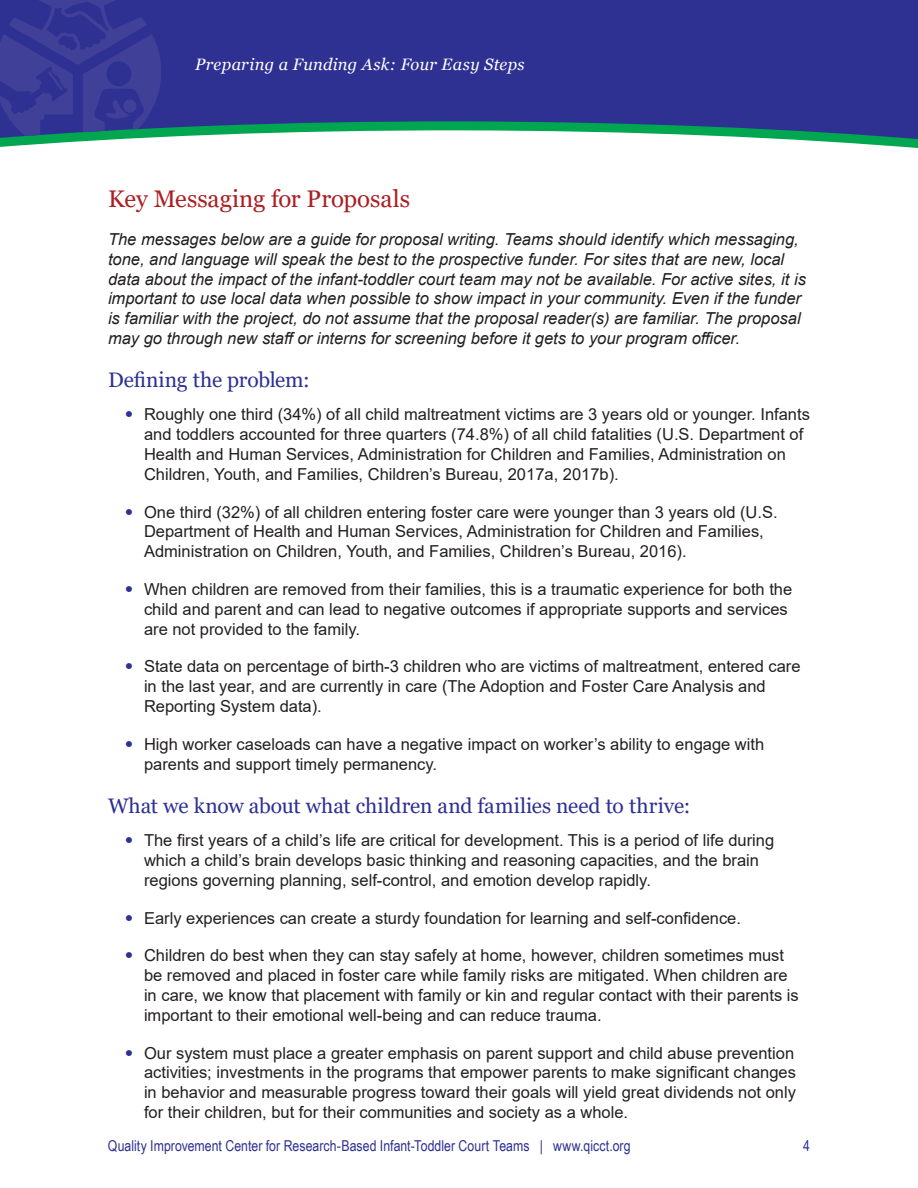
<style>
.page{position:relative;width:918px;height:1188px;background:#fff}
.page>*{position:absolute;margin:0;border:0;box-sizing:border-box;transform-origin:0 0}
.t1{font:24px "Georgia";color:#ac1f23}
.t2{font:21px "Georgia";letter-spacing:-.005em;color:#2e3092}
.t3{font:16.5px/19.8px "Arial";color:#231f20}
.t4{font:italic 16.5px/19.8px "Arial";color:#231f20}
.t5{font:italic 16.5px "Georgia";letter-spacing:.015em;color:#fff}
.t6{font:15px "Arial Narrow";letter-spacing:.005em;color:#2e3092}
.s1{font-family:"Univers LT Std";color:#2e3092}
</style>
<div class="page">
<svg style="left:0;top:140px;width:918px;height:8px"></svg>
<svg style="left:161px;top:0;width:757px;height:140px;background:#333f92"></svg>
<svg style="left:0;top:0;width:161px;height:140px;background:#353d92"></svg>
<p class="t5" style="left:195px;top:54px;width:331px">Preparing a Funding Ask: Four Easy Steps</p>
<h2 class="t1" style="left:108px;top:184px;width:304px">Key Messaging for Proposals</h2>
<p class="t4" style="left:108px;top:230px;width:699px">The messages below are a guide for proposal writing. Teams should identify which messaging, tone, and language will speak the best to the prospective funder. For sites that are new, local data about the impact of the infant-toddler court team may not be available. For active sites, it is important to use local data when possible to show impact in your community. Even if the funder is familiar with the project, do not assume that the proposal reader(s) are familiar. The proposal may go through new staff or interns for screening before it gets to your program officer.</p>
<h3 class="t2" style="left:108px;top:367px;width:203px">Defining the problem:</h3>
<p class="t3" style="left:144px;top:405px;width:667px;text-indent:-18px"><span class="s1">•</span> Roughly one third (34%) of all child maltreatment victims are 3 years old or younger. Infants and toddlers accounted for three quarters (74.8%) of all child fatalities (U.S. Department of Health and Human Services, Administration for Children and Families, Administration on Children, Youth, and Families, Children’s Bureau, 2017a, 2017b).</p>
<p class="t3" style="left:144px;top:502px;width:635px;text-indent:-18px"><span class="s1">•</span> One third (32%) of all children entering foster care were younger than 3 years old (U.S.<br>Department of Health and Human Services, Administration for Children and Families,<br>Administration on Children, Youth, and Families, Children’s Bureau, 2016).</p>
<p class="t3" style="left:144px;top:579px;width:650px;text-indent:-18px"><span class="s1">•</span> When children are removed from their families, this is a traumatic experience for both the child and parent and can lead to negative outcomes if appropriate supports and services are not provided to the family.</p>
<p class="t3" style="left:144px;top:657px;width:658px;text-indent:-18px"><span class="s1">•</span> State data on percentage of birth-3 children who are victims of maltreatment, entered care in the last year, and are currently in care (The Adoption and Foster Care Analysis and<br>Reporting System data).</p>
<p class="t3" style="left:144px;top:734px;width:622px;text-indent:-18px"><span class="s1">•</span> High worker caseloads can have a negative impact on worker’s ability to engage with parents and support timely permanency.</p>
<h3 class="t2" style="left:108px;top:793px;width:584px">What we know about what children and families need to thrive:</h3>
<p class="t3" style="left:144px;top:830px;width:632px;text-indent:-18px"><span class="s1">•</span> The first years of a child’s life are critical for development. This is a period of life during which a child’s brain develops basic thinking and reasoning capacities, and the brain regions governing planning, self-control, and emotion develop rapidly.</p>
<p class="t3" style="left:126px;top:908px;width:617px"><span class="s1">•</span> Early experiences can create a sturdy foundation for learning and self-confidence.</p>
<p class="t3" style="left:144px;top:946px;width:656px;text-indent:-18px"><span class="s1">•</span> Children do best when they can stay safely at home, however, children sometimes must be removed and placed in foster care while family risks are mitigated. When children are in care, we know that placement with family or kin and regular contact with their parents is important to their emotional well-being and can reduce trauma.</p>
<p class="t3" style="left:144px;top:1043px;width:654px;text-align:justify;text-indent:-18px"><span class="s1">•</span> Our system must place a greater emphasis on parent support and child abuse prevention activities; investments in the programs that empower parents to make significant changes in behavior and measurable progress toward their goals will yield great dividends not only for their children, but for their communities and society as a whole.</p>
<p class="t6" style="left:108px;top:1135px;width:524px">Quality Improvement Center for Research-Based Infant-Toddler Court Teams | www.qicct.org</p>
<p class="t6" style="left:803px;top:1135px;width:8px">4</p>
</div>
